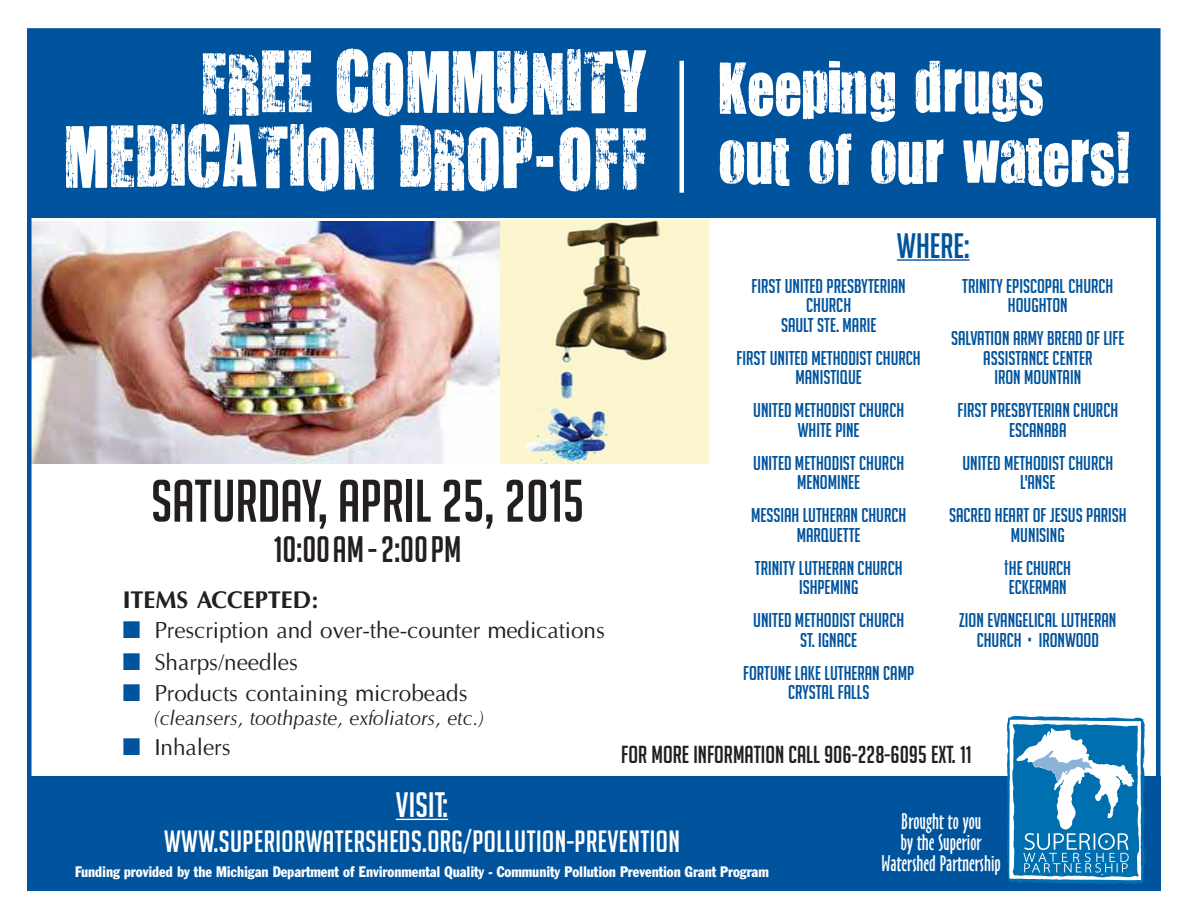
<style>
.page{position:relative;width:1188px;height:918px;background:#fff}
.page>*{position:absolute;margin:0;border:0;box-sizing:border-box;transform-origin:0 0}
.t1{font:72px/75px "You Are Loved";color:#fff;text-align:right}
.t2{font:60px/70.5px "You Are Loved";color:#fff}
.t3{font:58.5px "Big Noodle Titling";color:#231f20}
.t4{font:36px "Big Noodle Titling";color:#231f20}
.t5{font:34.5px "Big Noodle Titling";color:#00539d}
.t6{font:34.5px "Big Noodle Titling";letter-spacing:.01em;color:#fff}
.t7{font:30px "Big Noodle Titling";letter-spacing:.015em;color:#fff}
.t8{font:700 24.9px "Optane";letter-spacing:-.01em;color:#231f20}
.t9{font:24px "Optane";letter-spacing:-.01em;color:#231f20}
.t10{font:24px "Big Noodle Titling";color:#231f20}
.t11{font:21px/21px "Oz Handicraft BT";color:#fff;text-align:center}
.t12{font:italic 21px "Optane";letter-spacing:-.01em;color:#231f20}
.t13{font:19.5px/19.5px "Big Noodle Titling";color:#00539d;text-align:center}
.t14{font:15px "Jack Condensed";letter-spacing:-.005em;color:#fff;scale:.95 1}
.s1{font-family:"Phaeton";font-size:23.25px}
.s2{color:#00539d}
</style>
<div class="page">
<img style="left:32px;top:222px;width:468px;height:242px">
<div style="left:27px;top:776px;width:1134px;height:115px;background:#00539d"></div>
<hr style="left:897px;top:259px;width:73px;height:2px;background:#00539d">
<div style="left:29px;top:31px;width:1130px;height:186px;background:#00539d"></div>
<img style="left:500px;top:220px;width:209px;height:244px">
<svg style="left:1007px;top:716px;width:138px;height:168px;background:#4d9ac7"></svg>
<hr style="left:396px;top:819px;width:52px;height:1px;background:#fff">
<div style="left:679px;top:61px;width:5px;height:132px;background:#fff"></div>
<h1 class="t1" style="left:64px;top:49px;width:585px">FREE COMMUNITY<br>MEDICATION DROP-OFF</h1>
<h2 class="t2" style="left:718px;top:55px;width:415px">Keeping drugs<br>out of our waters!</h2>
<h3 class="t5" style="left:897px;top:227px;width:74px">WHERE:</h3>
<p class="t13" style="left:752px;top:276px;width:156px">FIRST UNITED PRESBYTERIAN<br>CHURCH<br>SAULT STE. MARIE</p>
<p class="t13" style="left:737px;top:348px;width:186px">FIRST UNITED METHODIST CHURCH<br>MANISTIQUE</p>
<p class="t13" style="left:753px;top:400px;width:152px">UNITED METHODIST CHURCH<br>WHITE PINE</p>
<p class="t13" style="left:753px;top:453px;width:152px">UNITED METHODIST CHURCH<br>MENOMINEE</p>
<p class="t13" style="left:751px;top:505px;width:157px">MESSIAH LUTHERAN CHURCH<br>MARQUETTE</p>
<p class="t13" style="left:755px;top:558px;width:149px">TRINITY LUTHERAN CHURCH<br>ISHPEMING</p>
<p class="t13" style="left:753px;top:610px;width:152px">UNITED METHODIST CHURCH<br>ST. IGNACE</p>
<p class="t13" style="left:743px;top:663px;width:173px">FORTUNE LAKE LUTHERAN CAMP<br>CRYSTAL FALLS</p>
<p class="t13" style="left:962px;top:276px;width:153px">TRINITY EPISCOPAL CHURCH<br>HOUGHTON</p>
<p class="t13" style="left:951px;top:328px;width:175px">SALVATION ARMY BREAD OF LIFE<br>ASSISTANCE CENTER<br>IRON MOUNTAIN</p>
<p class="t13" style="left:957px;top:400px;width:162px">FIRST PRESBYTERIAN CHURCH<br>ESCANABA</p>
<p class="t13" style="left:962px;top:453px;width:152px">UNITED METHODIST CHURCH<br>L'ANSE</p>
<p class="t13" style="left:949px;top:505px;width:179px">SACRED HEART OF JESUS PARISH<br>MUNISING</p>
<p class="t13" style="left:1005px;top:558px;width:68px;text-align:left"><span class="s1">t</span>HE CHURCH<br>ECKERMAN</p>
<p class="t13" style="left:959px;top:610px;width:159px">ZION EVANGELICAL LUTHERAN<br>CHURCH • IRONWOOD</p>
<h3 class="t3" style="left:151px;top:469px;width:435px">SATURDAY, APRIL 25, 2015</h3>
<h3 class="t4" style="left:274px;top:530px;width:189px">10:00AM-2:00PM</h3>
<p class="t8" style="left:123px;top:585px;width:198px">ITEMS ACCEPTED:</p>
<p class="t9" style="left:123px;top:616px;width:484px"><span class="s2">■</span> Prescription and over-the-counter medications</p>
<p class="t9" style="left:123px;top:648px;width:177px"><span class="s2">■</span> Sharps/needles</p>
<p class="t9" style="left:123px;top:679px;width:346px"><span class="s2">■</span> Products containing microbeads</p>
<p class="t12" style="left:154px;top:705px;width:331px">(cleansers, toothpaste, exfoliators, etc.)</p>
<p class="t9" style="left:123px;top:733px;width:109px"><span class="s2">■</span> Inhalers</p>
<h3 class="t6" style="left:396px;top:786px;width:54px">VISIT:</h3>
<h3 class="t7" style="left:164px;top:825px;width:517px">WWW.SUPERIORWATERSHEDS.ORG/POLLUTION-PREVENTION</h3>
<p class="t10" style="left:621px;top:742px;width:352px">FOR MORE INFORMATION CALL 906-228-6095 EXT. 11</p>
<p class="t11" style="left:882px;top:811px;width:121px">Brought to you<br>by the Superior<br>Watershed Partnership</p>
<p class="t14" style="left:75px;top:862px;width:732px">Funding provided by the Michigan Department of Environmental Quality - Community Pollution Prevention Grant Program</p>
</div>
